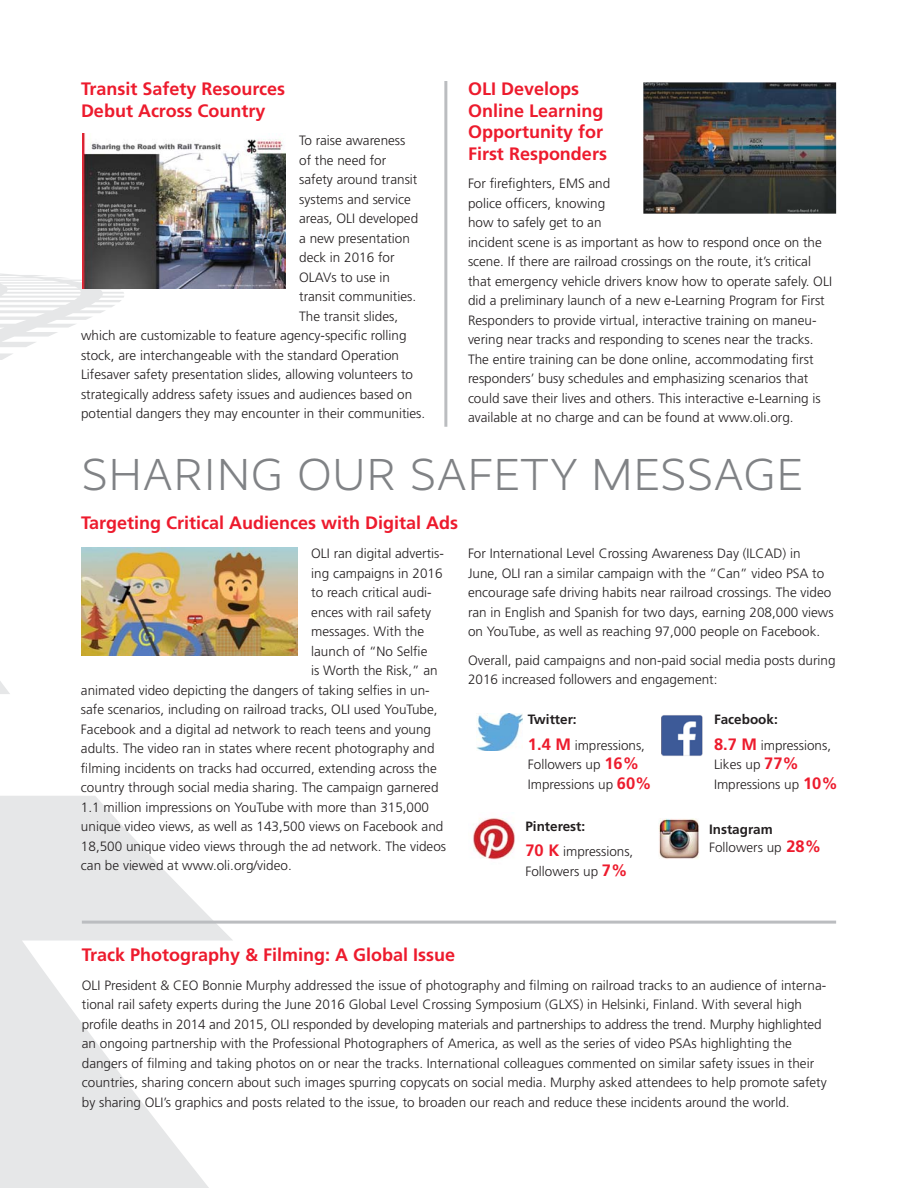
<style>
.page{position:relative;width:918px;height:1188px;background:#fff}
.page>*{position:absolute;margin:0;border:0;box-sizing:border-box;transform-origin:0 0}
.t1{font:300 45px "Realist";letter-spacing:.04em;color:#808285}
.t2{font:700 18px/21.6px "Frutiger";color:#ed1b2d}
.t3{font:300 13.5px/19.5px "Frutiger";color:#231f20}
.s1{font-weight:700}
.s2{font-weight:700;font-size:16.5px;color:#ed1b2d}
</style>
<div class="page">
<svg style="left:0;top:273px;width:233px;height:915px"></svg>
<hr style="left:82px;top:921px;width:754px;height:3px;background:#bbbdc0">
<img style="left:82px;top:134px;width:204px;height:154px">
<img style="left:643px;top:82px;width:193px;height:132px">
<hr style="left:444px;top:81px;width:3px;height:346px;background:#bbbdc0">
<img style="left:81px;top:548px;width:217px;height:107px">
<img style="left:477px;top:714px;width:45px;height:37px">
<img style="left:662px;top:715px;width:41px;height:41px">
<img style="left:473px;top:818px;width:42px;height:42px">
<img style="left:658px;top:818px;width:41px;height:41px">
<h2 class="t2" style="left:81px;top:79px;width:206px">Transit Safety Resources<br>Debut Across Country</h2>
<p class="t3" style="left:299px;top:131px;width:108px">To raise awareness</p>
<p class="t3" style="left:299px;top:151px;width:89px">of the need for</p>
<p class="t3" style="left:299px;top:170px;width:120px">safety around transit</p>
<p class="t3" style="left:299px;top:190px;width:113px">systems and service</p>
<p class="t3" style="left:299px;top:209px;width:121px">areas, OLI developed</p>
<p class="t3" style="left:299px;top:229px;width:112px">a new presentation</p>
<p class="t3" style="left:299px;top:248px;width:97px">deck in 2016 for</p>
<p class="t3" style="left:299px;top:268px;width:92px">OLAVs to use in</p>
<p class="t3" style="left:299px;top:287px;width:118px">transit communities.</p>
<p class="t3" style="left:299px;top:307px;width:101px">The transit slides,</p>
<p class="t3" style="left:81px;top:326px;width:327px">which are customizable to feature agency-specific rolling</p>
<p class="t3" style="left:81px;top:346px;width:320px">stock, are interchangeable with the standard Operation</p>
<p class="t3" style="left:81px;top:365px;width:334px">Lifesaver safety presentation slides, allowing volunteers to</p>
<p class="t3" style="left:81px;top:385px;width:333px">strategically address safety issues and audiences based on</p>
<p class="t3" style="left:81px;top:404px;width:346px">potential dangers they may encounter in their communities.</p>
<h2 class="t2" style="left:468px;top:79px;width:140px">OLI Develops<br>Online Learning<br>Opportunity for<br>First Responders</h2>
<p class="t3" style="left:468px;top:175px;width:366px">For firefighters, EMS and<br>police officers, knowing<br>how to safely get to an<br>incident scene is as important as how to respond once on the scene. If there are railroad crossings on the route, it’s critical that emergency vehicle drivers know how to operate safely. OLI did a preliminary launch of a new e-Learning Program for First Responders to provide virtual, interactive training on maneu&shy;vering near tracks and responding to scenes near the tracks.<br>The entire training can be done online, accommodating first responders’ busy schedules and emphasizing scenarios that could save their lives and others. This interactive e-Learning is available at no charge and can be found at www.oli.org.</p>
<h1 class="t1" style="left:82px;top:449px;width:722px">SHARING OUR SAFETY MESSAGE</h1>
<h2 class="t2" style="left:81px;top:513px;width:379px">Targeting Critical Audiences with Digital Ads</h2>
<p class="t3" style="left:311px;top:544px;width:134px">OLI ran digital advertis-</p>
<p class="t3" style="left:311px;top:564px;width:133px">ing campaigns in 2016</p>
<p class="t3" style="left:311px;top:583px;width:122px">to reach critical audi-</p>
<p class="t3" style="left:311px;top:603px;width:121px">ences with rail safety</p>
<p class="t3" style="left:311px;top:622px;width:114px">messages. With the</p>
<p class="t3" style="left:311px;top:642px;width:118px">launch of “No Selfie</p>
<p class="t3" style="left:311px;top:661px;width:128px">is Worth the Risk,” an</p>
<p class="t3" style="left:81px;top:681px;width:350px">animated video depicting the dangers of taking selfies in un-</p>
<p class="t3" style="left:81px;top:700px;width:358px">safe scenarios, including on railroad tracks, OLI used YouTube,</p>
<p class="t3" style="left:81px;top:720px;width:352px">Facebook and a digital ad network to reach teens and young</p>
<p class="t3" style="left:81px;top:739px;width:355px">adults. The video ran in states where recent photography and</p>
<p class="t3" style="left:81px;top:759px;width:357px">filming incidents on tracks had occurred, extending across the</p>
<p class="t3" style="left:81px;top:778px;width:359px">country through social media sharing. The campaign garnered</p>
<p class="t3" style="left:81px;top:798px;width:350px">1.1 million impressions on YouTube with more than 315,000</p>
<p class="t3" style="left:81px;top:817px;width:364px">unique video views, as well as 143,500 views on Facebook and</p>
<p class="t3" style="left:81px;top:837px;width:367px">18,500 unique video views through the ad network. The videos</p>
<p class="t3" style="left:81px;top:856px;width:212px">can be viewed at www.oli.org/video.</p>
<p class="t3" style="left:468px;top:544px;width:367px">For International Level Crossing Awareness Day (ILCAD) in June, OLI ran a similar campaign with the “Can” video PSA to encourage safe driving habits near railroad crossings. The video ran in English and Spanish for two days, earning 208,000 views on YouTube, as well as reaching 97,000 people on Facebook.</p>
<p class="t3" style="left:468px;top:651px;width:369px">Overall, paid campaigns and non-paid social media posts during<br>2016 increased followers and engagement:</p>
<p class="t3" style="left:528px;top:707px;width:119px;line-height:25.5px"><span class="s1">Twitter:<br></span><span class="s2">1.4 M</span> impressions,</p>
<p class="t3" style="left:528px;top:755px;width:125px">Followers up <span class="s2">16%<br></span>Impressions up <span class="s2">60%</span></p>
<p class="t3" style="left:525px;top:814px;width:109px;line-height:25.5px"><span class="s1">Pinterest:<br></span><span class="s2">70 K</span> impressions,</p>
<p class="t3" style="left:525px;top:862px;width:104px">Followers up <span class="s2">7%</span></p>
<p class="t3" style="left:714px;top:707px;width:119px;line-height:25.5px"><span class="s1">Facebook:<br></span><span class="s2">8.7 M</span> impressions,</p>
<p class="t3" style="left:714px;top:755px;width:125px">Likes up <span class="s2">77%<br></span>Impressions up <span class="s2">10%</span></p>
<p class="t3" style="left:709px;top:821px;width:114px;line-height:18px"><span class="s1">Instagram<br></span>Followers up <span class="s2">28%</span></p>
<h2 class="t2" style="left:82px;top:945px;width:375px">Track Photography &amp; Filming: A Global Issue</h2>
<p class="t3" style="left:82px;top:976px;width:746px">OLI President &amp; CEO Bonnie Murphy addressed the issue of photography and filming on railroad tracks to an audience of interna&shy;tional rail safety experts during the June 2016 Global Level Crossing Symposium (GLXS) in Helsinki, Finland. With several high profile deaths in 2014 and 2015, OLI responded by developing materials and partnerships to address the trend. Murphy highlighted an ongoing partnership with the Professional Photographers of America, as well as the series of video PSAs highlighting the dangers of filming and taking photos on or near the tracks. International colleagues commented on similar safety issues in their countries, sharing concern about such images spurring copycats on social media. Murphy asked attendees to help promote safety by sharing OLI’s graphics and posts related to the issue, to broaden our reach and reduce these incidents around the world.</p>
</div>
